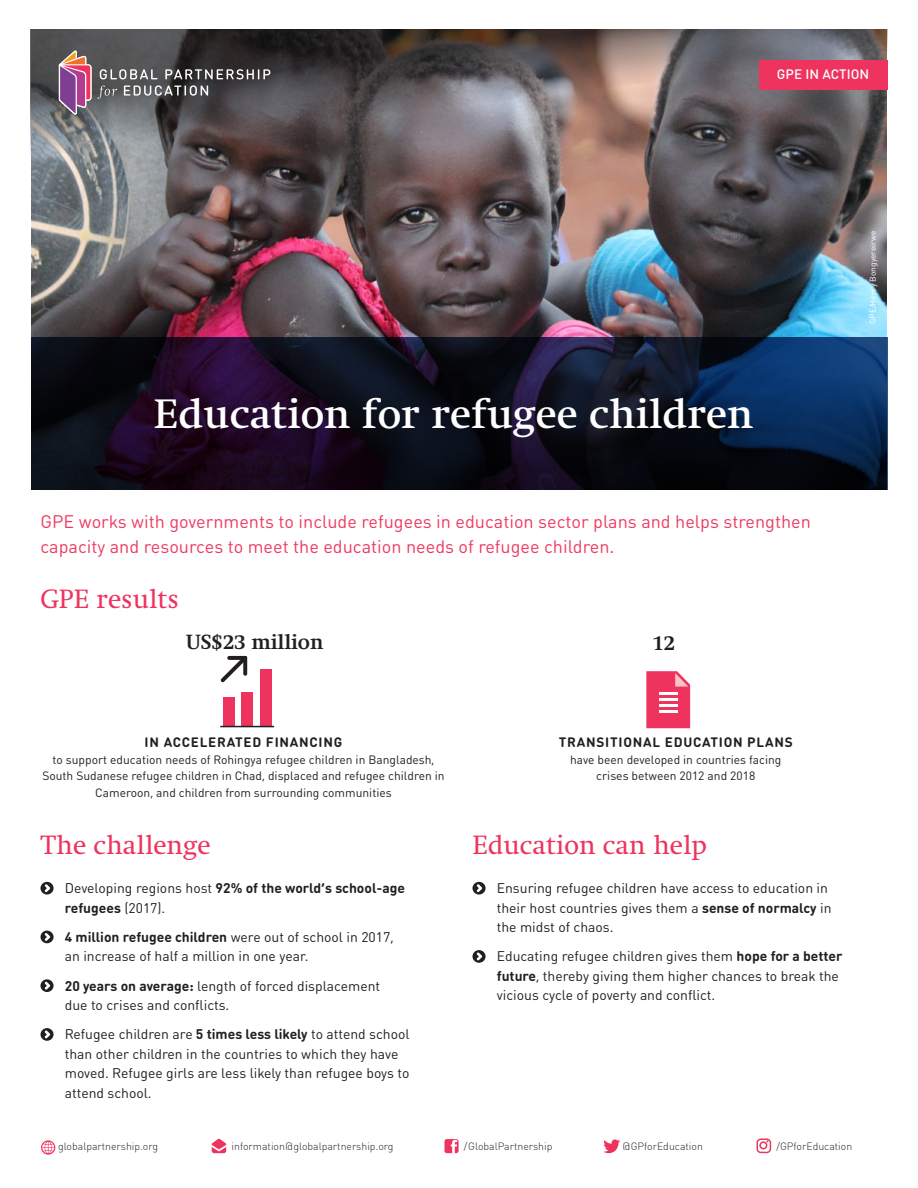
<style>
.page{position:relative;width:918px;height:1188px;background:#fff}
.page>*{position:absolute;margin:0;border:0;box-sizing:border-box;transform-origin:0 0}
.Document_Headline_Sw{font:500 42px "Swift LT Std";color:#fff}
.Headline_Swift_color{font:27px "Swift LT Std";color:#ee335e}
._2__Headline_with_li{font:27px "Swift LT Std";color:#ee335e}
._3__numbers{font:700 21px "Swift LT Std";color:#231f20}
.Intro_DIN_Regular_12{font:18px/25.5px "DIN Round Pro";color:#ee3b61}
.body_copy_DIN_PRO_9{font:13.8px/19.5px "DIN Round Pro";color:#231f20}
.body_copy_DIN_PRO_9-2{font:700 13.8px/19.5px "DIN Round Pro";color:#231f20}
.Din_Pro_8pt{font:700 13.5px "DIN Round Pro";letter-spacing:.055em;color:#231f20}
.body_copy_DIN_PRO_9-3{font:500 13.5px "DIN Round Pro";letter-spacing:.005em;color:#fff}
.Din_Pro_8pt-2{font:12px/16.5px "DIN Round Pro";color:#231f20;text-align:center}
.credits{font:300 10.5px "DIN Round Pro";color:#282526}
.credits-2{font:8.25px "DIN Round Pro";color:#fff}
.s1{font-weight:400}
.s2{font-weight:700}
</style>
<div class="page">
<img style="left:31px;top:208px;width:856px;height:116px">
<img style="left:31px;top:324px;width:856px;height:13px">
<svg style="left:30px;top:29px;width:858px;height:179px;background:#665d5e"></svg>
<svg style="left:31px;top:337px;width:857px;height:152px;background:#101227"></svg>
<svg style="left:41px;top:1140px;width:14px;height:15px"></svg>
<svg style="left:212px;top:1139px;width:14px;height:14px"></svg>
<svg style="left:444px;top:1139px;width:15px;height:14px"></svg>
<svg style="left:603px;top:1139px;width:17px;height:14px"></svg>
<svg style="left:757px;top:1139px;width:14px;height:14px"></svg>
<div style="left:223px;top:697px;width:11px;height:29px;background:#ee335e"></div>
<div style="left:242px;top:692px;width:11px;height:34px;background:#ee335e"></div>
<div style="left:260px;top:669px;width:11px;height:57px;background:#ee335e"></div>
<hr style="left:220px;top:726px;width:54px;height:1px;background:#231f20">
<svg style="left:40px;top:882px;width:14px;height:13px"></svg>
<svg style="left:40px;top:931px;width:14px;height:12px"></svg>
<svg style="left:40px;top:979px;width:14px;height:13px"></svg>
<svg style="left:40px;top:1028px;width:14px;height:13px"></svg>
<svg style="left:472px;top:882px;width:14px;height:13px"></svg>
<svg style="left:472px;top:950px;width:14px;height:13px"></svg>
<svg style="left:221px;top:656px;width:26px;height:26px"></svg>
<svg style="left:243px;top:656px;width:4px;height:20px"></svg>
<svg style="left:646px;top:671px;width:44px;height:57px;background:#f05477"></svg>
<div style="left:759px;top:60px;width:128px;height:30px;background:#ee335e"></div>
<svg style="left:59px;top:51px;width:33px;height:64px;background:#a86b8d"></svg>
<svg style="left:100px;top:69px;width:58px;height:10px"></svg>
<svg style="left:165px;top:69px;width:105px;height:10px"></svg>
<svg style="left:98px;top:86px;width:19px;height:13px"></svg>
<svg style="left:124px;top:85px;width:84px;height:11px"></svg>
<p class="body_copy_DIN_PRO_9-3" style="left:777px;top:65px;width:94px">GPE IN ACTION</p>
<p class="Document_Headline_Sw" style="left:153px;top:391px;width:601px">Education for refugee children</p>
<p class="Intro_DIN_Regular_12" style="left:40px;top:508px;width:772px">GPE works with governments to include refugees in education sector plans and helps strengthen capacity and resources to meet the education needs of refugee children.</p>
<p class="_2__Headline_with_li" style="left:40px;top:585px;width:140px">GPE results</p>
<p class="_3__numbers" style="left:186px;top:631px;width:139px">US$23 million</p>
<p class="_3__numbers" style="left:652px;top:631px;width:24px">12</p>
<p class="credits-2" style="left:867px;top:324px;width:94px;rotate:-90deg">GPE/Henry Bongyereirwe</p>
<p class="Din_Pro_8pt" style="left:145px;top:733px;width:199px">IN ACCELERATED FINANCING</p>
<p class="Din_Pro_8pt-2" style="left:42px;top:751px;width:404px">to support education needs of Rohingya refugee children in Bangladesh,<br>South Sudanese refugee children in Chad, displaced and refugee children in<br>Cameroon, and children from surrounding communities</p>
<p class="Headline_Swift_color" style="left:40px;top:830px;width:172px">The challenge</p>
<p class="body_copy_DIN_PRO_9-2" style="left:65px;top:878px;width:342px"><span class="s1">Developing regions host</span> 92% of the world’s school-age refugees <span class="s1">(2017).</span></p>
<p class="body_copy_DIN_PRO_9" style="left:65px;top:927px;width:330px"><span class="s2">4 million refugee children</span> were out of school in 2017, an increase of half a million in one year.</p>
<p class="body_copy_DIN_PRO_9" style="left:65px;top:975px;width:317px"><span class="s2">20 years on average:</span> length of forced displacement due to crises and conflicts.</p>
<p class="body_copy_DIN_PRO_9" style="left:65px;top:1024px;width:346px">Refugee children are <span class="s2">5 times less likely</span> to attend school than other children in the countries to which they have moved. Refugee girls are less likely than refugee boys to attend school.</p>
<p class="Din_Pro_8pt" style="left:559px;top:733px;width:235px">TRANSITIONAL EDUCATION PLANS</p>
<p class="Din_Pro_8pt-2" style="left:570px;top:751px;width:213px">have been developed in countries facing crises between 2012 and 2018</p>
<p class="Headline_Swift_color" style="left:472px;top:830px;width:236px">Education can help</p>
<p class="body_copy_DIN_PRO_9" style="left:497px;top:878px;width:336px">Ensuring refugee children have access to education in their host countries gives them a <span class="s2">sense of normalcy</span> in the midst of chaos.</p>
<p class="body_copy_DIN_PRO_9" style="left:497px;top:946px;width:347px">Educating refugee children gives them <span class="s2">hope for a better future</span>, thereby giving them higher chances to break the vicious cycle of poverty and conflict.</p>
<p class="credits" style="left:58px;top:1140px;width:102px">globalpartnership.org</p>
<p class="credits" style="left:232px;top:1140px;width:164px">information@globalpartnership.org</p>
<p class="credits" style="left:464px;top:1140px;width:90px">/GlobalPartnership</p>
<p class="credits" style="left:623px;top:1140px;width:82px">@GPforEducation</p>
<p class="credits" style="left:777px;top:1140px;width:77px">/GPforEducation</p>
</div>
